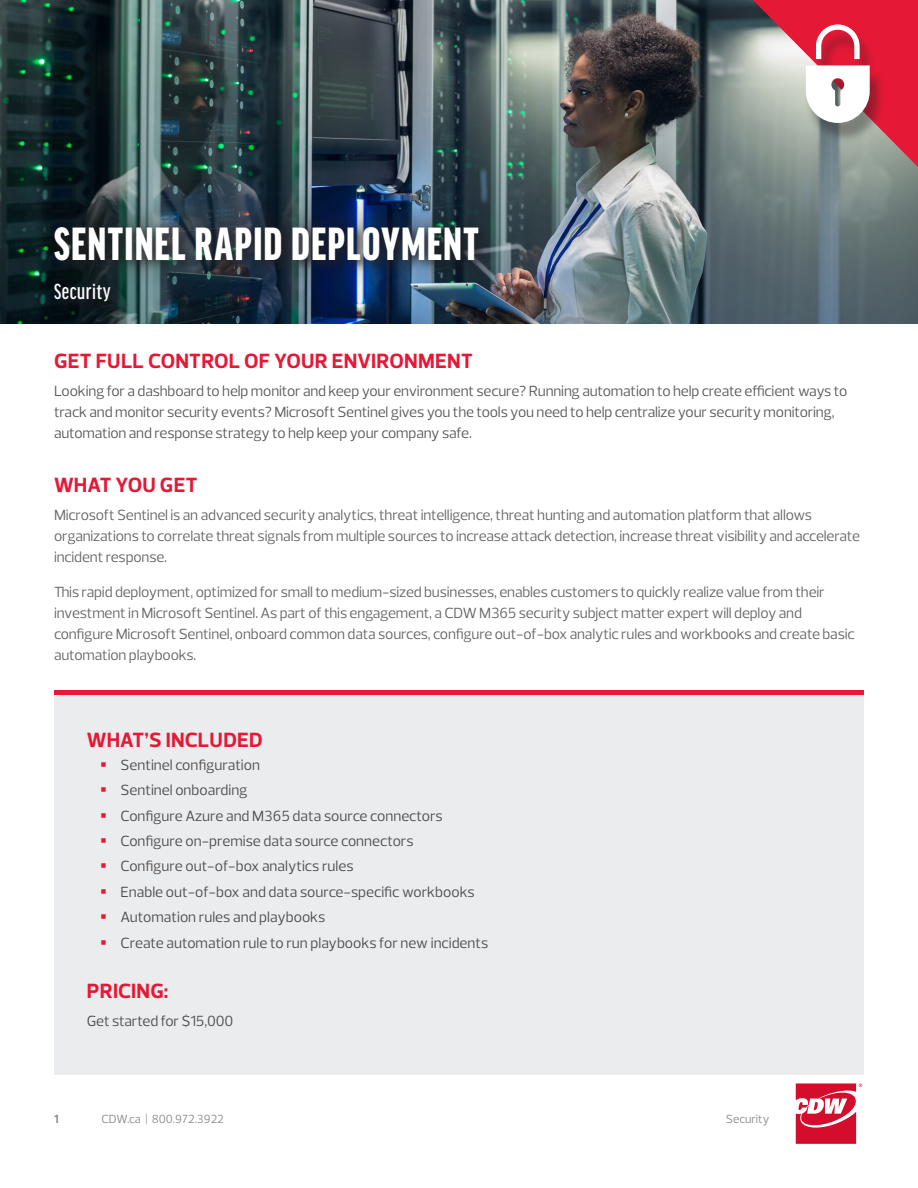
<style>
.page{position:relative;width:918px;height:1188px;background:#fff}
.page>*{position:absolute;margin:0;border:0;box-sizing:border-box;transform-origin:0 0}
.WE_Get_Headings__Bla{font:900 extra-condensed 49.5px "Good Headline Pro";letter-spacing:.025em;color:#fff}
.Payoff__Red{font:500 extra-condensed 23.25px "Good Headline Pro";letter-spacing:.025em;color:#fff}
.Section_Header__Red{font:700 21px "Prelo";letter-spacing:.005em;color:#e51836}
.t1{font:15px/21px "Prelo";letter-spacing:-.01em;color:#666465}
.t2{font:15px "Prelo";color:#4c4c4d}
.t3{font:15px/21px "Prelo";letter-spacing:-.01em;color:#57585a}
.t4{font:12px "Prelo";color:#8a8b8f}
.t5{font:700 12px "Prelo";color:#8a8b8f}
</style>
<div class="page">
<svg style="left:796px;top:1083px;width:66px;height:61px"></svg>
<div style="left:54px;top:690px;width:810px;height:384px;background:#e6e7e9"></div>
<img style="left:0;top:0;width:918px;height:324px">
<div style="left:25px;top:196px;width:482px;height:134px;background:#231f20;opacity:.97"></div>
<div style="left:54px;top:690px;width:810px;height:5px;background:#e51836"></div>
<svg style="left:753px;top:0;width:165px;height:167px;background:#c97780"></svg>
<p class="WE_Get_Headings__Bla" style="left:54px;top:219px;width:426px">SENTINEL RAPID DEPLOYMENT</p>
<p class="Payoff__Red" style="left:54px;top:280px;width:58px">Security</p>
<p class="Section_Header__Red" style="left:54px;top:348px;width:420px">GET FULL CONTROL OF YOUR ENVIRONMENT</p>
<p class="t3" style="left:54px;top:380px;width:795px">Looking for a dashboard to help monitor and keep your environment secure? Running automation to help create efficient ways to track and monitor security events? Microsoft Sentinel gives you the tools you need to help centralize your security monitoring, automation and response strategy to help keep your company safe.</p>
<p class="Section_Header__Red" style="left:54px;top:472px;width:145px">WHAT YOU GET</p>
<p class="t1" style="left:54px;top:505px;width:808px">Microsoft Sentinel is an advanced security analytics, threat intelligence, threat hunting and automation platform that allows organizations to correlate threat signals from multiple sources to increase attack detection, increase threat visibility and accelerate incident response.</p>
<p class="t1" style="left:54px;top:581px;width:802px">This rapid deployment, optimized for small to medium-sized businesses, enables customers to quickly realize value from their investment in Microsoft Sentinel. As part of this engagement, a CDW M365 security subject matter expert will deploy and configure Microsoft Sentinel, onboard common data sources, configure out-of-box analytic rules and workbooks and create basic automation playbooks.</p>
<p class="Section_Header__Red" style="left:87px;top:726px;width:177px">WHAT’S INCLUDED</p>
<p class="t2" style="left:121px;top:755px;width:141px">Sentinel configuration</p>
<p class="t2" style="left:121px;top:781px;width:129px">Sentinel onboarding</p>
<p class="t2" style="left:121px;top:806px;width:324px">Configure Azure and M365 data source connectors</p>
<p class="t2" style="left:121px;top:832px;width:295px">Configure on-premise data source connectors</p>
<p class="t2" style="left:121px;top:857px;width:235px">Configure out-of-box analytics rules</p>
<p class="t2" style="left:121px;top:882px;width:356px">Enable out-of-box and data source-specific workbooks</p>
<p class="t2" style="left:121px;top:908px;width:206px">Automation rules and playbooks</p>
<p class="t2" style="left:121px;top:933px;width:369px">Create automation rule to run playbooks for new incidents</p>
<p class="Section_Header__Red" style="left:87px;top:978px;width:83px">PRICING:</p>
<p class="t2" style="left:87px;top:1011px;width:148px">Get started for $15,000</p>
<p class="t5" style="left:54px;top:1111px;width:6px">1</p>
<p class="t4" style="left:102px;top:1111px;width:124px">CDW.ca | 800.972.3922</p>
<p class="t4" style="left:726px;top:1111px;width:45px">Security</p>
</div>
